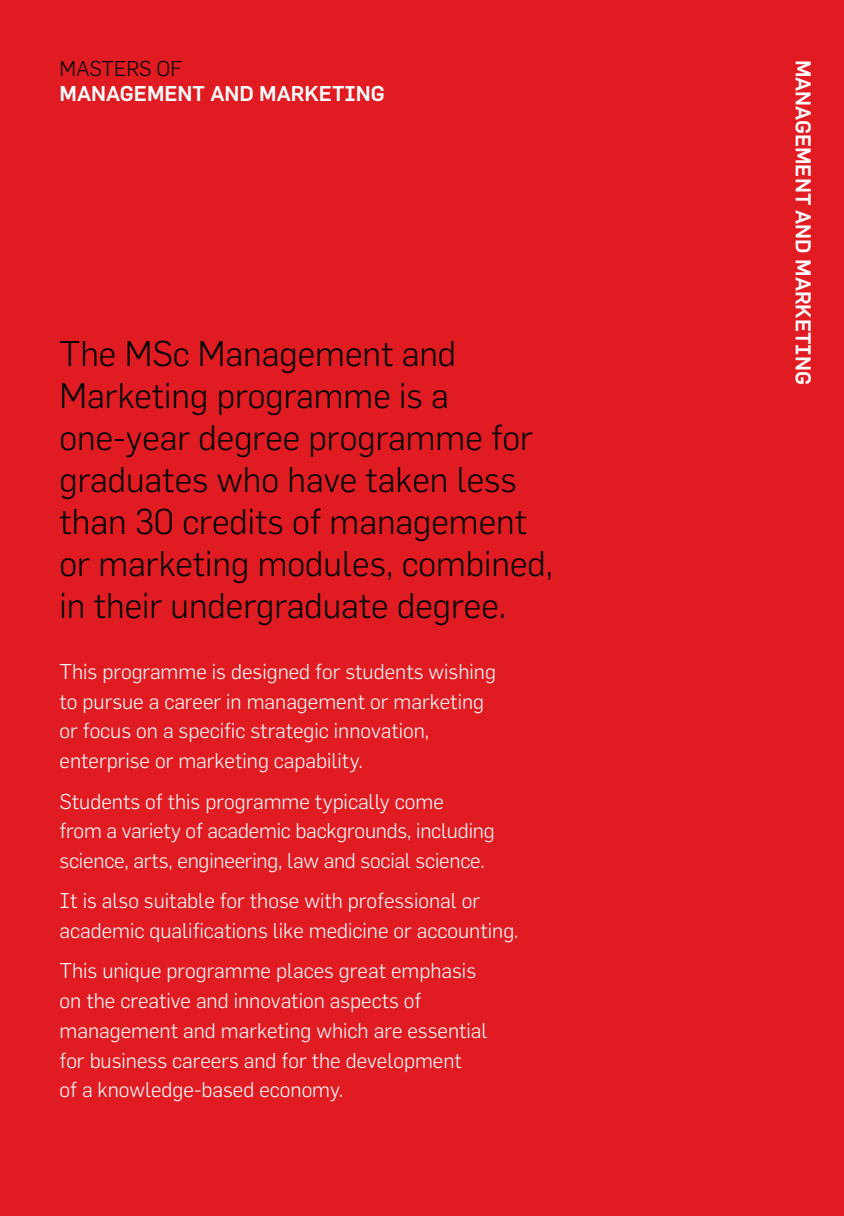
<style>
.page{position:relative;width:844px;height:1216px;background:#fff}
.page>*{position:absolute;margin:0;border:0;box-sizing:border-box;transform-origin:0 0}
.t1{font:300 35px/42px "Flama";color:#000}
.t2{font:300 21px/29.8px "Flama";color:#fff}
.t3{font:500 21px "Flama";color:#fff}
.t4{font:300 21px "Flama";color:#000}
</style>
<div class="page">
<div style="left:0;top:0;width:843px;height:1215px;background:#e11b22"></div>
<p class="t4" style="left:60px;top:57px;width:124px">MASTERS OF</p>
<p class="t3" style="left:60px;top:81px;width:327px">MANAGEMENT AND MARKETING</p>
<h1 class="t1" style="left:60px;top:331px;width:495px">The MSc Management and<br>Marketing programme is a one-year degree programme for graduates who have taken less than 30 credits of management or marketing modules, combined, in their undergraduate degree.</h1>
<p class="t2" style="left:60px;top:656px;width:438px">This programme is designed for students wishing to pursue a career in management or marketing or focus on a specific strategic innovation, enterprise or marketing capability.</p>
<p class="t2" style="left:60px;top:786px;width:436px">Students of this programme typically come<br>from a variety of academic backgrounds, including science, arts, engineering, law and social science.</p>
<p class="t2" style="left:60px;top:885px;width:460px">It is also suitable for those with professional or academic qualifications like medicine or accounting.</p>
<p class="t2" style="left:60px;top:955px;width:429px">This unique programme places great emphasis on the creative and innovation aspects of management and marketing which are essential for business careers and for the development<br>of a knowledge-based economy.</p>
<p class="t3" style="left:815px;top:60px;width:327px;rotate:90deg">MANAGEMENT AND MARKETING</p>
</div>
